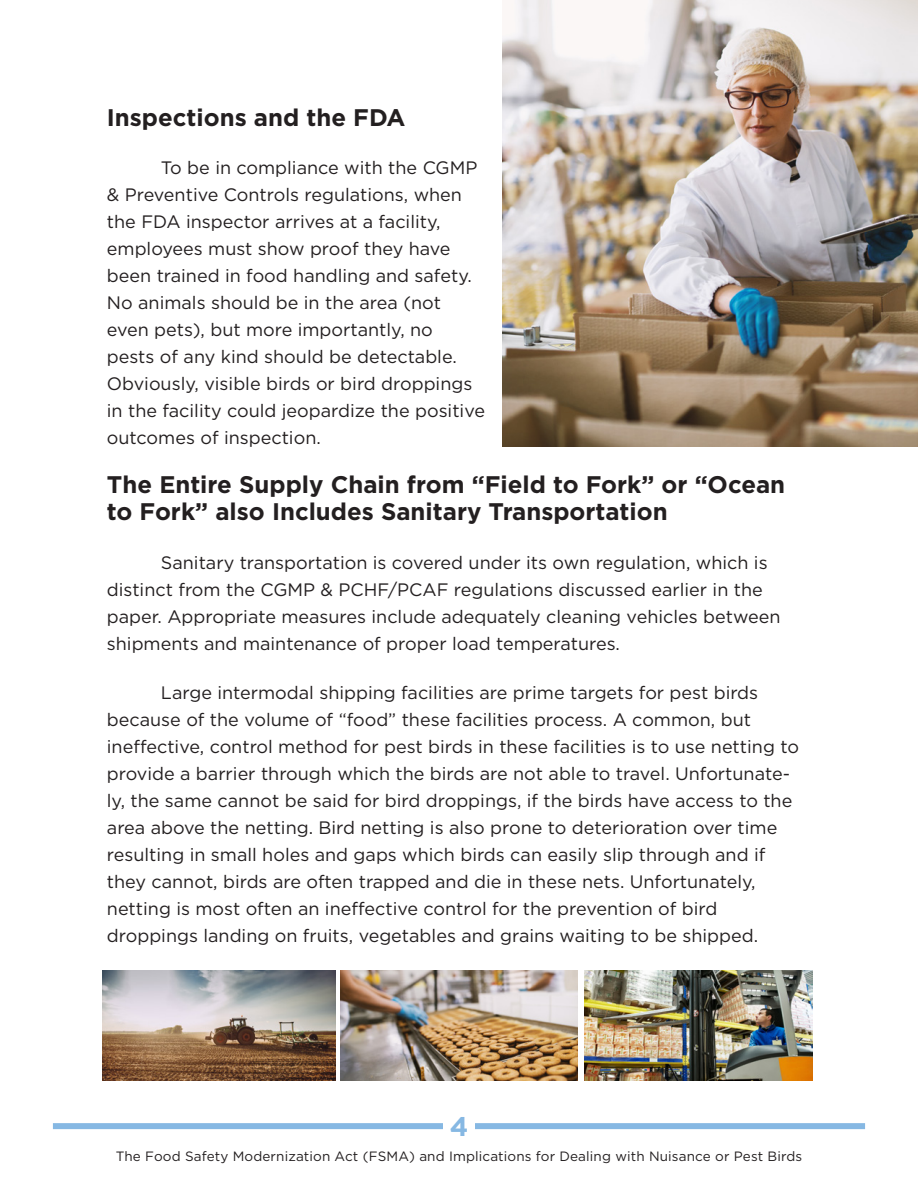
<style>
.page{position:relative;width:918px;height:1188px;background:#fff}
.page>*{position:absolute;margin:0;border:0;box-sizing:border-box;transform-origin:0 0}
.t1{font:700 27px "Gotham";color:#86b8e3}
.t2{font:700 24px/27px "Gotham";color:#231f20}
.t3{font:18px/27px "Gotham";color:#231f20}
.t4{font:13.5px "Gotham";letter-spacing:.01em;color:#231f20}
</style>
<div class="page">
<div style="left:53px;top:1123px;width:812px;height:6px;background:#86b8e3"></div>
<div style="left:443px;top:1110px;width:31px;height:33px;background:#fff"></div>
<img style="left:502px;top:0;width:416px;height:446px">
<img style="left:340px;top:971px;width:238px;height:110px">
<img style="left:102px;top:971px;width:234px;height:110px">
<img style="left:584px;top:971px;width:229px;height:110px">
<p class="t2" style="left:107px;top:103px;width:300px">Inspections and the FDA</p>
<p class="t3" style="left:107px;top:154px;width:380px;text-indent:54px">To be in compliance with the CGMP &amp; Preventive Controls regulations, when the FDA inspector arrives at a facility, employees must show proof they have been trained in food handling and safety.<br>No animals should be in the area (not even pets), but more importantly, no pests of any kind should be detectable.<br>Obviously, visible birds or bird droppings in the facility could jeopardize the positive outcomes of inspection.</p>
<p class="t2" style="left:107px;top:471px;width:680px">The Entire Supply Chain from “Field to Fork” or “Ocean to Fork” also Includes Sanitary Transportation</p>
<p class="t3" style="left:107px;top:549px;width:675px;text-indent:54px">Sanitary transportation is covered under its own regulation, which is distinct from the CGMP &amp; PCHF/PCAF regulations discussed earlier in the paper. Appropriate measures include adequately cleaning vehicles between shipments and maintenance of proper load temperatures.</p>
<p class="t3" style="left:107px;top:679px;width:694px;text-indent:54px">Large intermodal shipping facilities are prime targets for pest birds because of the volume of “food” these facilities process. A common, but ineffective, control method for pest birds in these facilities is to use netting to provide a barrier through which the birds are not able to travel. Unfortunate&shy;ly, the same cannot be said for bird droppings, if the birds have access to the area above the netting. Bird netting is also prone to deterioration over time resulting in small holes and gaps which birds can easily slip through and if they cannot, birds are often trapped and die in these nets. Unfortunately, netting is most often an ineffective control for the prevention of bird droppings landing on fruits, vegetables and grains waiting to be shipped.</p>
<p class="t1" style="left:450px;top:1110px;width:20px">4</p>
<p class="t4" style="left:116px;top:1149px;width:688px">The Food Safety Modernization Act (FSMA) and Implications for Dealing with Nuisance or Pest Birds</p>
</div>
